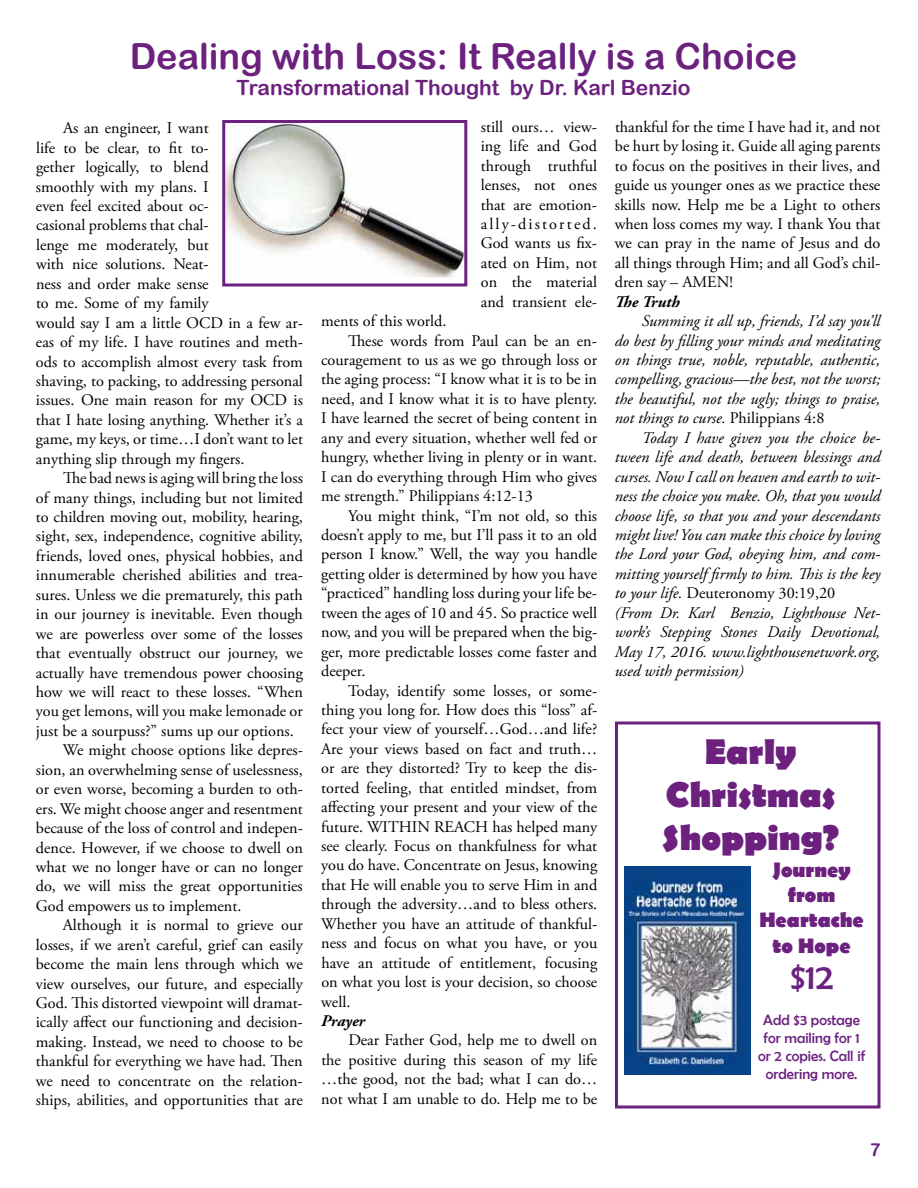
<style>
.page{position:relative;width:918px;height:1188px;background:#fff}
.page>*{position:absolute;margin:0;border:0;box-sizing:border-box;transform-origin:0 0}
.t1{font:36px "Arial Rounded MT Bold";color:#6c217f}
.t2{font:700 36px/43.2px "Berlin Sans FB";color:#6c217f;text-align:center}
.t3{font:36px "Berlin Sans FB";color:#6c217f}
.t4{font:21px "Arial Rounded MT Bold";color:#6c217f}
.t5{font:700 21px/25.2px "Berlin Sans FB";color:#6c217f;text-align:center}
.t6{font:18px "Arial Rounded MT Bold";color:#6c217f}
.t7{font:16.2px/19.5px "Adobe Garamond Pro";color:#000;text-align:justify}
.t8{font:italic 16.2px/19.5px "Adobe Garamond Pro";color:#000;text-align:justify}
.t9{font:italic 700 16.2px "Adobe Garamond Pro";color:#000}
.t10{font:15px/18px "Berlin Sans FB";color:#6c217f;text-align:center}
.s1{font-style:normal}
</style>
<div class="page">
<img style="left:226px;top:124px;width:237px;height:154px">
<div style="left:222px;top:120px;width:245px;height:166px;border:3px solid #6c217f"></div>
<div style="left:615px;top:722px;width:265px;height:386px;background:#fff;border:3px solid #6c217f"></div>
<img style="left:624px;top:867px;width:126px;height:207px">
<h1 class="t1" style="left:130px;top:35px;width:669px">Dealing with Loss: It Really is a Choice</h1>
<p class="t4" style="left:237px;top:75px;width:455px">Transformational Thought by Dr. Karl Benzio</p>
<p class="t7" style="left:481px;top:117px;width:118px">still ours… view&shy;ing life and God through truthful lenses, not ones that are emotion&shy;ally-distorted.<br>God wants us fix&shy;ated on Him, not on the material and transient ele-</p>
<p class="t7" style="left:321px;top:312px;width:127px">ments of this world.</p>
<p class="t7" style="left:348px;top:331px;width:250px">These words from Paul can be an en-</p>
<p class="t7" style="left:321px;top:351px;width:278px">couragement to us as we go through loss or</p>
<p class="t7" style="left:321px;top:370px;width:278px">the aging process: “I know what it is to be in</p>
<p class="t7" style="left:321px;top:390px;width:278px">need, and I know what it is to have plenty.</p>
<p class="t7" style="left:321px;top:409px;width:278px">I have learned the secret of being content in</p>
<p class="t7" style="left:321px;top:428px;width:277px">any and every situation, whether well fed or</p>
<p class="t7" style="left:321px;top:448px;width:278px">hungry, whether living in plenty or in want.</p>
<p class="t7" style="left:321px;top:467px;width:277px">I can do everything through Him who gives</p>
<p class="t7" style="left:321px;top:487px;width:213px">me strength.” Philippians 4:12-13</p>
<p class="t7" style="left:348px;top:506px;width:250px">You might think, “I’m not old, so this</p>
<p class="t7" style="left:321px;top:526px;width:278px">doesn’t apply to me, but I’ll pass it to an old</p>
<p class="t7" style="left:321px;top:545px;width:277px">person I know.” Well, the way you handle</p>
<p class="t7" style="left:321px;top:565px;width:278px">getting older is determined by how you have</p>
<p class="t7" style="left:321px;top:584px;width:278px">“practiced” handling loss during your life be-</p>
<p class="t7" style="left:321px;top:603px;width:277px">tween the ages of 10 and 45. So practice well</p>
<p class="t7" style="left:321px;top:623px;width:278px">now, and you will be prepared when the big-</p>
<p class="t7" style="left:321px;top:642px;width:278px">ger, more predictable losses come faster and</p>
<p class="t7" style="left:321px;top:662px;width:46px">deeper.</p>
<p class="t7" style="left:348px;top:681px;width:251px">Today, identify some losses, or some-</p>
<p class="t7" style="left:321px;top:701px;width:278px">thing you long for. How does this “loss” af-</p>
<p class="t7" style="left:321px;top:720px;width:277px">fect your view of yourself…God…and life?</p>
<p class="t7" style="left:321px;top:740px;width:278px">Are your views based on fact and truth…</p>
<p class="t7" style="left:321px;top:759px;width:278px">or are they distorted? Try to keep the dis-</p>
<p class="t7" style="left:321px;top:778px;width:277px">torted feeling, that entitled mindset, from</p>
<p class="t7" style="left:321px;top:798px;width:277px">affecting your present and your view of the</p>
<p class="t7" style="left:321px;top:817px;width:277px">future. WITHIN REACH has helped many</p>
<p class="t7" style="left:321px;top:837px;width:277px">see clearly. Focus on thankfulness for what</p>
<p class="t7" style="left:321px;top:856px;width:278px">you do have. Concentrate on Jesus, knowing</p>
<p class="t7" style="left:321px;top:876px;width:278px">that He will enable you to serve Him in and</p>
<p class="t7" style="left:321px;top:895px;width:277px">through the adversity…and to bless others.</p>
<p class="t7" style="left:321px;top:914px;width:278px">Whether you have an attitude of thankful-</p>
<p class="t7" style="left:321px;top:934px;width:278px">ness and focus on what you have, or you</p>
<p class="t7" style="left:321px;top:953px;width:278px">have an attitude of entitlement, focusing</p>
<p class="t7" style="left:321px;top:973px;width:277px">on what you lost is your decision, so choose</p>
<p class="t7" style="left:321px;top:992px;width:31px">well.</p>
<p class="t9" style="left:321px;top:1012px;width:45px">Prayer</p>
<p class="t7" style="left:321px;top:1031px;width:278px;text-indent:27px">Dear Father God, help me to dwell on the positive during this season of my life …the good, not the bad; what I can do… not what I am unable to do. Help me to be</p>
<p class="t7" style="left:615px;top:117px;width:267px">thankful for the time I have had it, and not be hurt by losing it. Guide all aging parents to focus on the positives in their lives, and guide us younger ones as we practice these skills now. Help me be a Light to others when loss comes my way. I thank You that we can pray in the name of Jesus and do all things through Him; and all God’s chil&shy;dren say – AMEN!</p>
<p class="t9" style="left:615px;top:292px;width:66px">The Truth</p>
<p class="t8" style="left:615px;top:312px;width:267px;text-indent:27px">Summing it all up, friends, I’d say you’ll do best by filling your minds and meditating on things true, noble, reputable, authentic, compelling, gracious—the best, not the worst; the beautiful, not the ugly; things to praise, not things to curse. <span class="s1">Philippians 4:8</span></p>
<p class="t8" style="left:615px;top:428px;width:267px;text-align:left;text-indent:27px">Today I have given you the choice be&shy;tween life and death, between blessings and curses. Now I call on heaven and earth to wit&shy;ness the choice you make. Oh, that you would choose life, so that you and your descendants might live! You can make this choice by loving the Lord your God, obeying him, and com&shy;mitting yourself firmly to him. This is the key to your life. <span class="s1">Deuteronomy 30:19,20<br></span>(From Dr. Karl Benzio, Lighthouse Net&shy;work’s Stepping Stones Daily Devotional, May 17, 2016. www.lighthousenetwork.org, used with permission)</p>
<p class="t7" style="left:36px;top:119px;width:269px;text-align:left;text-indent:27px">As an engineer, I want<br>life to be clear, to fit to-<br>gether logically, to blend<br>smoothly with my plans. I<br>even feel excited about oc-<br>casional problems that chal-<br>lenge me moderately, but<br>with nice solutions. Neat-<br>ness and order make sense<br>to me. Some of my family<br>would say I am a little OCD in a few ar&shy;eas of my life. I have routines and meth&shy;ods to accomplish almost every task from shaving, to packing, to addressing personal issues. One main reason for my OCD is that I hate losing anything. Whether it’s a game, my keys, or time…I don’t want to let anything slip through my fingers.</p>
<p class="t7" style="left:63px;top:469px;width:241px">The bad news is aging will bring the loss</p>
<p class="t7" style="left:36px;top:488px;width:269px">of many things, including but not limited</p>
<p class="t7" style="left:36px;top:508px;width:268px">to children moving out, mobility, hearing,</p>
<p class="t7" style="left:36px;top:527px;width:268px">sight, sex, independence, cognitive ability,</p>
<p class="t7" style="left:36px;top:547px;width:268px">friends, loved ones, physical hobbies, and</p>
<p class="t7" style="left:36px;top:566px;width:269px">innumerable cherished abilities and trea-</p>
<p class="t7" style="left:36px;top:585px;width:268px">sures. Unless we die prematurely, this path</p>
<p class="t7" style="left:36px;top:605px;width:269px">in our journey is inevitable. Even though</p>
<p class="t7" style="left:36px;top:624px;width:268px">we are powerless over some of the losses</p>
<p class="t7" style="left:36px;top:644px;width:269px">that eventually obstruct our journey, we</p>
<p class="t7" style="left:36px;top:663px;width:268px">actually have tremendous power choosing</p>
<p class="t7" style="left:36px;top:683px;width:268px">how we will react to these losses. “When</p>
<p class="t7" style="left:36px;top:702px;width:269px">you get lemons, will you make lemonade or</p>
<p class="t7" style="left:36px;top:722px;width:259px">just be a sourpuss?” sums up our options.</p>
<p class="t7" style="left:63px;top:741px;width:242px">We might choose options like depres-</p>
<p class="t7" style="left:36px;top:760px;width:268px">sion, an overwhelming sense of uselessness,</p>
<p class="t7" style="left:36px;top:780px;width:269px">or even worse, becoming a burden to oth-</p>
<p class="t7" style="left:36px;top:799px;width:269px">ers. We might choose anger and resentment</p>
<p class="t7" style="left:36px;top:819px;width:268px">because of the loss of control and indepen-</p>
<p class="t7" style="left:36px;top:838px;width:268px">dence. However, if we choose to dwell on</p>
<p class="t7" style="left:36px;top:858px;width:268px">what we no longer have or can no longer</p>
<p class="t7" style="left:36px;top:877px;width:269px">do, we will miss the great opportunities</p>
<p class="t7" style="left:36px;top:897px;width:207px">God empowers us to implement.</p>
<p class="t7" style="left:63px;top:916px;width:241px">Although it is normal to grieve our</p>
<p class="t7" style="left:36px;top:935px;width:269px">losses, if we aren’t careful, grief can easily</p>
<p class="t7" style="left:36px;top:955px;width:268px">become the main lens through which we</p>
<p class="t7" style="left:36px;top:974px;width:269px">view ourselves, our future, and especially</p>
<p class="t7" style="left:36px;top:994px;width:269px">God. This distorted viewpoint will dramat-</p>
<p class="t7" style="left:36px;top:1013px;width:269px">ically affect our functioning and decision-</p>
<p class="t7" style="left:36px;top:1033px;width:268px">making. Instead, we need to choose to be</p>
<p class="t7" style="left:36px;top:1052px;width:268px">thankful for everything we have had. Then</p>
<p class="t7" style="left:36px;top:1071px;width:269px">we need to concentrate on the relation-</p>
<p class="t7" style="left:36px;top:1091px;width:268px">ships, abilities, and opportunities that are</p>
<h1 class="t2" style="left:662px;top:732px;width:178px">Early<br>Christmas<br>Shopping?</h1>
<p class="t5" style="left:759px;top:858px;width:106px">Journey from<br>Heartache to Hope</p>
<h1 class="t3" style="left:790px;top:956px;width:45px">$12</h1>
<p class="t10" style="left:758px;top:1010px;width:108px">Add $3 postage for mailing for 1 or 2 copies. Call if ordering more.</p>
<p class="t6" style="left:870px;top:1139px;width:12px">7</p>
</div>
